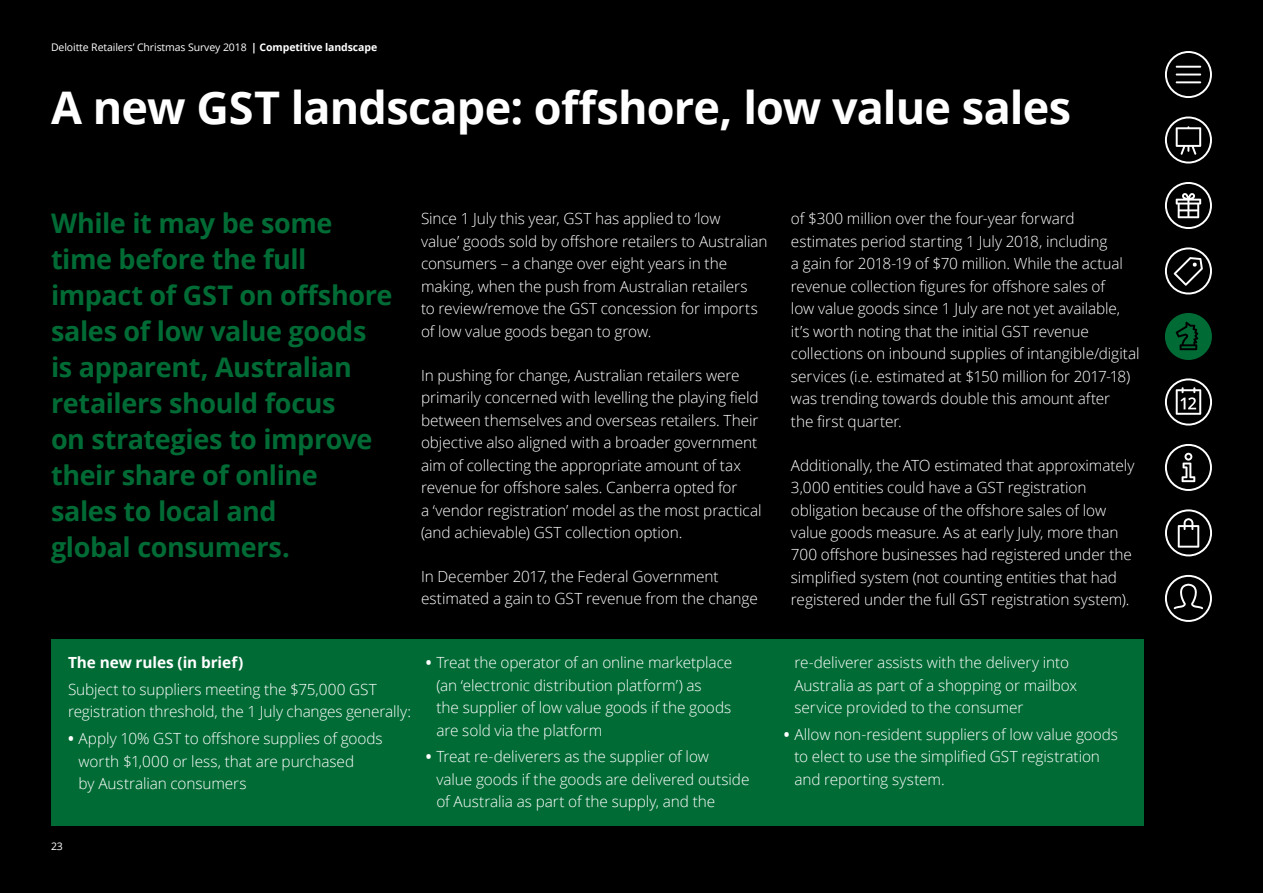
<style>
.page{position:relative;width:1263px;height:893px;background:#000}
.page>*{position:absolute;margin:0;border:0;box-sizing:border-box;transform-origin:0 0}
.t1{font:700 45px "Open Sans";letter-spacing:-.02em;color:#fff}
.t2{font:700 27px/36px "Open Sans";letter-spacing:-.015em;color:#006b35}
.t3{font:300 15.3px/22.5px "Open Sans";letter-spacing:-.005em;color:#fff}
.t4{font:700 15.3px "Open Sans";letter-spacing:-.005em;color:#fff}
.t5{font:10.5px "Open Sans";letter-spacing:-.01em;color:#fff}
.s1{font-weight:700}
</style>
<div class="page">
<div style="left:51px;top:639px;width:1093px;height:187px;background:#006b35"></div>
<svg style="left:1165px;top:51px;width:47px;height:47px"></svg>
<svg style="left:1165px;top:117px;width:47px;height:47px"></svg>
<svg style="left:1165px;top:247px;width:47px;height:47px"></svg>
<svg style="left:1165px;top:509px;width:47px;height:47px"></svg>
<svg style="left:1165px;top:182px;width:47px;height:47px"></svg>
<svg style="left:1165px;top:378px;width:47px;height:48px"></svg>
<svg style="left:1165px;top:444px;width:47px;height:47px"></svg>
<svg style="left:1165px;top:575px;width:47px;height:47px"></svg>
<svg style="left:1165px;top:313px;width:47px;height:47px"></svg>
<p class="t5" style="left:51px;top:40px;width:328px">Deloitte Retailers’ Christmas Survey 2018 <span class="s1">| Competitive landscape</span></p>
<h1 class="t1" style="left:51px;top:76px;width:1022px">A new GST landscape: offshore, low value sales</h1>
<h2 class="t2" style="left:51px;top:205px;width:343px">While it may be some time before the full impact of GST on offshore sales of low value goods is apparent, Australian retailers should focus<br>on strategies to improve their share of online<br>sales to local and<br>global consumers.</h2>
<p class="t3" style="left:421px;top:207px;width:348px">Since 1 July this year, GST has applied to ‘low<br>value’ goods sold by offshore retailers to Australian consumers – a change over eight years in the making, when the push from Australian retailers<br>to review/remove the GST concession for imports of low value goods began to grow.</p>
<p class="t3" style="left:421px;top:363px;width:342px">In pushing for change, Australian retailers were primarily concerned with levelling the playing field between themselves and overseas retailers. Their objective also aligned with a broader government aim of collecting the appropriate amount of tax revenue for offshore sales. Canberra opted for<br>a ‘vendor registration’ model as the most practical (and achievable) GST collection option.</p>
<p class="t3" style="left:421px;top:565px;width:338px">In December 2017, the Federal Government estimated a gain to GST revenue from the change</p>
<p class="t3" style="left:791px;top:207px;width:350px">of $300 million over the four-year forward estimates period starting 1 July 2018, including<br>a gain for 2018-19 of $70 million. While the actual revenue collection figures for offshore sales of<br>low value goods since 1 July are not yet available, it’s worth noting that the initial GST revenue collections on inbound supplies of intangible/digital services (i.e. estimated at $150 million for 2017-18) was trending towards double this amount after<br>the first quarter.</p>
<p class="t3" style="left:791px;top:453px;width:345px">Additionally, the ATO estimated that approximately 3,000 entities could have a GST registration obligation because of the offshore sales of low value goods measure. As at early July, more than 700 offshore businesses had registered under the simplified system (not counting entities that had registered under the full GST registration system).</p>
<p class="t4" style="left:68px;top:652px;width:177px">The new rules (in brief)</p>
<p class="t3" style="left:68px;top:678px;width:344px">Subject to suppliers meeting the $75,000 GST registration threshold, the 1 July changes generally:</p>
<p class="t3" style="left:79px;top:727px;width:306px;text-indent:-11px"><span class="s1">•</span> Apply 10% GST to offshore supplies of goods worth $1,000 or less, that are purchased<br>by Australian consumers</p>
<p class="t5" style="left:51px;top:839px;width:13px">23</p>
<p class="t3" style="left:436px;top:651px;width:297px;text-indent:-11px"><span class="s1">•</span> Treat the operator of an online marketplace (an ‘electronic distribution platform’) as<br>the supplier of low value goods if the goods are sold via the platform</p>
<p class="t3" style="left:436px;top:745px;width:314px;text-indent:-11px"><span class="s1">•</span> Treat re-deliverers as the supplier of low<br>value goods if the goods are delivered outside of Australia as part of the supply, and the</p>
<p class="t3" style="left:794px;top:651px;width:284px">re-deliverer assists with the delivery into<br>Australia as part of a shopping or mailbox service provided to the consumer</p>
<p class="t3" style="left:794px;top:723px;width:325px;text-indent:-11px"><span class="s1">•</span> Allow non-resident suppliers of low value goods to elect to use the simplified GST registration and reporting system.</p>
</div>
